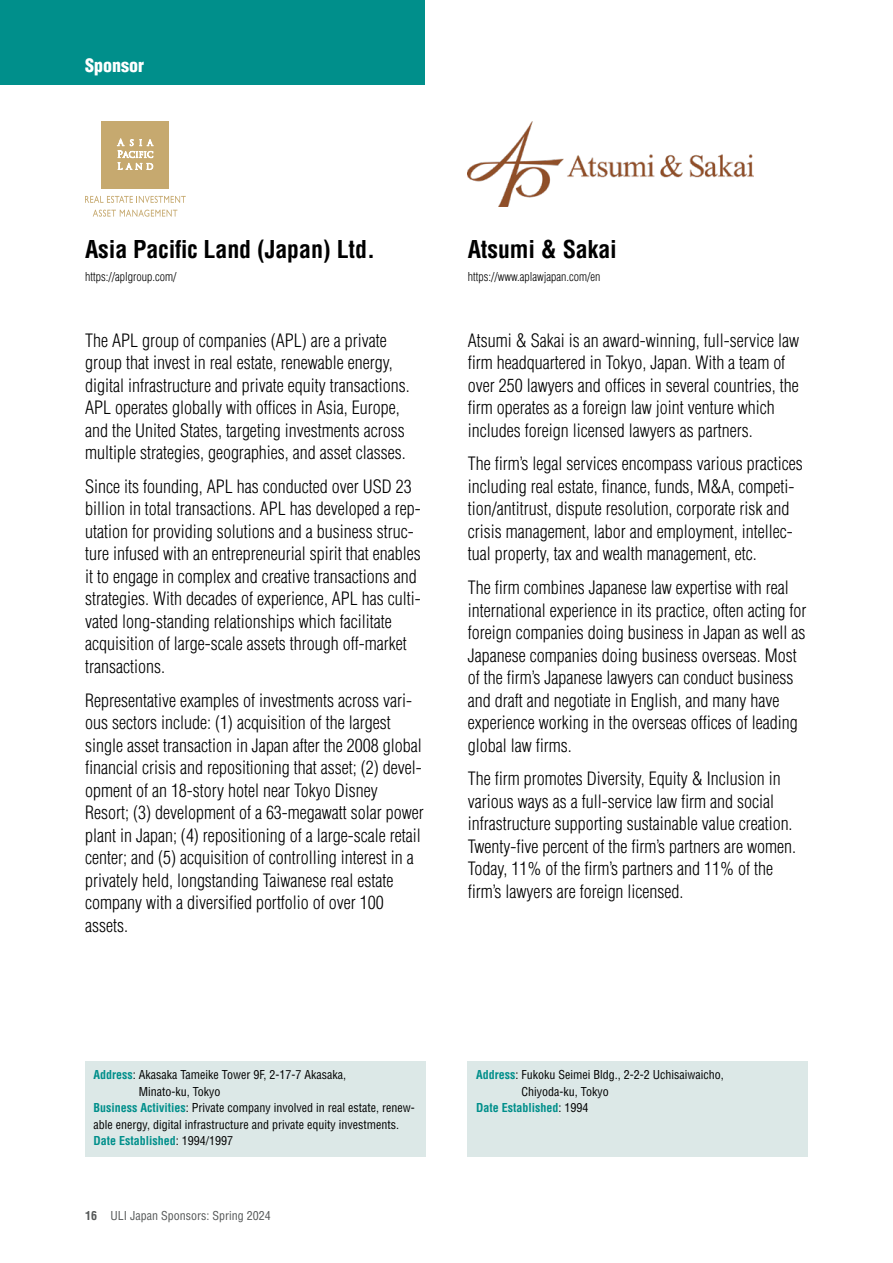
<style>
.page{position:relative;width:893px;height:1263px;background:#fff}
.page>*{position:absolute;margin:0;border:0;box-sizing:border-box;transform-origin:0 0}
.t1{font:700 condensed 24px "Helvetica LT Std";letter-spacing:-.005em;color:#000}
.t2{font:300 condensed 18px/22.5px "Helvetica LT Std";color:#000}
.t3{font:900 condensed 18px "Helvetica LT Std";color:#fff}
.t4{font:condensed 12px "Helvetica LT Std";color:#000}
.t5{font:300 condensed 12px "Helvetica LT Std";color:#000}
.t6{font:700 condensed 12px "Helvetica LT Std";color:#008f8b}
.t7{font:condensed 12px "Helvetica LT Std";color:#555858}
.s1{font-weight:700;color:#008f8b}
.s2{font-weight:400;color:#000}
.s3{font-weight:700}
</style>
<div class="page">
<div style="left:0;top:0;width:425px;height:85px;background:#008f8b"></div>
<hr style="left:892px;top:0;width:1px;height:85px;background:#008f8b">
<div style="left:85px;top:1061px;width:340px;height:96px;background:#dce8e7"></div>
<div style="left:468px;top:1061px;width:340px;height:96px;background:#dce8e7"></div>
<svg style="left:85px;top:196px;width:101px;height:7px"></svg>
<svg style="left:93px;top:210px;width:84px;height:7px"></svg>
<div style="left:101px;top:121px;width:68px;height:68px;background:#c6a96f"></div>
<svg style="left:117px;top:139px;width:36px;height:31px"></svg>
<img style="left:468px;top:121px;width:286px;height:85px">
<p class="t3" style="left:85px;top:54px;width:60px">Sponsor</p>
<h1 class="t1" style="left:85px;top:234px;width:291px">Asia Pacific Land (Japan) Ltd.</h1>
<p class="t5" style="left:85px;top:269px;width:93px">https://aplgroup.com/</p>
<p class="t2" style="left:85px;top:329px;width:326px">The APL group of companies (APL) are a private group that invest in real estate, renewable energy, digital infrastructure and private equity transactions.<br>APL operates globally with offices in Asia, Europe, and the United States, targeting investments across multiple strategies, geographies, and asset classes.</p>
<p class="t2" style="left:85px;top:475px;width:337px">Since its founding, APL has conducted over USD 23 billion in total transactions. APL has developed a rep&shy;utation for providing solutions and a business struc&shy;ture infused with an entrepreneurial spirit that enables it to engage in complex and creative transactions and strategies. With decades of experience, APL has culti&shy;vated long-standing relationships which facilitate acquisition of large-scale assets through off-market transactions.</p>
<p class="t2" style="left:85px;top:689px;width:340px">Representative examples of investments across vari&shy;ous sectors include: (1) acquisition of the largest single asset transaction in Japan after the 2008 global financial crisis and repositioning that asset; (2) devel&shy;opment of an 18-story hotel near Tokyo Disney Resort; (3) development of a 63-megawatt solar power plant in Japan; (4) repositioning of a large-scale retail center; and (5) acquisition of controlling interest in a privately held, longstanding Taiwanese real estate company with a diversified portfolio of over 100 assets.</p>
<h1 class="t1" style="left:468px;top:234px;width:151px">Atsumi &amp; Sakai</h1>
<p class="t5" style="left:468px;top:269px;width:134px">https://www.aplawjapan.com/en</p>
<p class="t2" style="left:468px;top:329px;width:333px">Atsumi &amp; Sakai is an award-winning, full-service law firm headquartered in Tokyo, Japan. With a team of over 250 lawyers and offices in several countries, the firm operates as a foreign law joint venture which includes foreign licensed lawyers as partners.</p>
<p class="t2" style="left:468px;top:452px;width:337px">The firm’s legal services encompass various practices including real estate, finance, funds, M&amp;A, competi&shy;tion/antitrust, dispute resolution, corporate risk and crisis management, labor and employment, intellec&shy;tual property, tax and wealth management, etc.</p>
<p class="t2" style="left:468px;top:576px;width:340px">The firm combines Japanese law expertise with real international experience in its practice, often acting for foreign companies doing business in Japan as well as Japanese companies doing business overseas. Most of the firm’s Japanese lawyers can conduct business and draft and negotiate in English, and many have experience working in the overseas offices of leading global law firms.</p>
<p class="t2" style="left:468px;top:767px;width:330px">The firm promotes Diversity, Equity &amp; Inclusion in various ways as a full-service law firm and social infrastructure supporting sustainable value creation.<br>Twenty-five percent of the firm’s partners are women.<br>Today, 11% of the firm’s partners and 11% of the firm’s lawyers are foreign licensed.</p>
<p class="t4" style="left:94px;top:1067px;width:254px"><span class="s1">Address</span>: Akasaka Tameike Tower 9F, 2-17-7 Akasaka,</p>
<p class="t4" style="left:139px;top:1084px;width:83px">Minato-ku, Tokyo</p>
<p class="t4" style="left:94px;top:1100px;width:323px"><span class="s1">Business Activities</span>: Private company involved in real estate, renew-</p>
<p class="t4" style="left:94px;top:1117px;width:307px">able energy, digital infrastructure and private equity investments.</p>
<p class="t6" style="left:94px;top:1133px;width:141px">Date Established<span class="s2">: 1994/1997</span></p>
<p class="t7" style="left:85px;top:1208px;width:187px"><span class="s3">16</span> ULI Japan Sponsors: Spring 2024</p>
<p class="t4" style="left:476px;top:1067px;width:249px"><span class="s1">Address</span>: Fukoku Seimei Bldg., 2-2-2 Uchisaiwaicho,</p>
<p class="t4" style="left:522px;top:1084px;width:89px">Chiyoda-ku, Tokyo</p>
<p class="t6" style="left:476px;top:1100px;width:114px">Date Established<span class="s2">: 1994</span></p>
</div>
